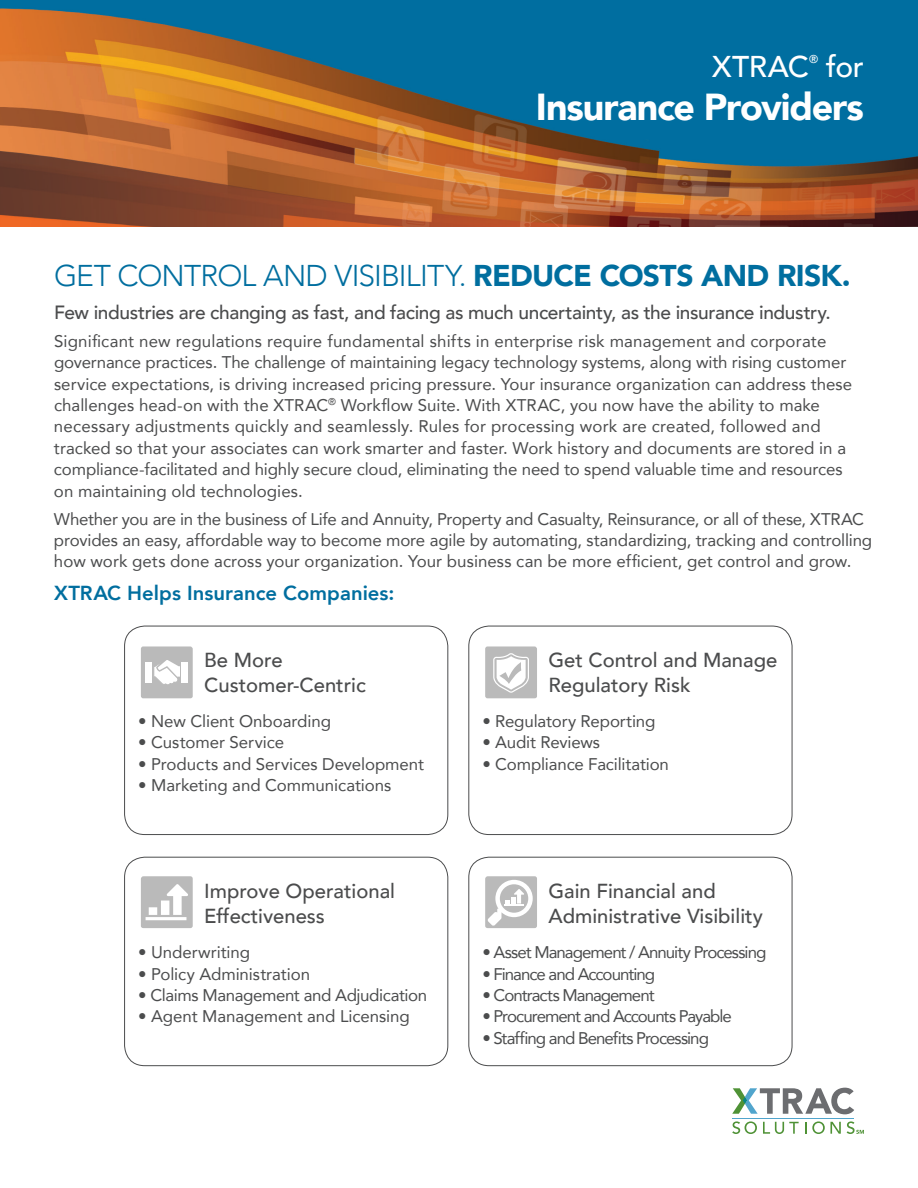
<style>
.page{position:relative;width:918px;height:1188px;background:#fff}
.page>*{position:absolute;margin:0;border:0;box-sizing:border-box;transform-origin:0 0}
.t1{font:900 37.5px "Avenir";letter-spacing:-.03em;color:#fff}
.t2{font:300 30px "Avenir";letter-spacing:-.025em;color:#006e9f}
.t3{font:500 30px "Avenir";letter-spacing:-.015em;color:#fff}
.t4{font:500 20.25px/25.5px "Avenir";color:#4b4c4d}
.t5{font:800 20.25px "Avenir";letter-spacing:.005em;color:#006e9f}
.t6{font:500 19.2px "Avenir";letter-spacing:-.02em;color:#4b4c4d}
.t7{font:16.8px/21.5px "Avenir";letter-spacing:-.005em;color:#4b4c4d}
.t8{font:16.8px "Avenir";letter-spacing:-.06em;color:#4b4c4d}
.t9{font:16.8px "Avenir";letter-spacing:-.025em;color:#4b4c4d}
.t10{font:500 11.4px "Avenir";color:#fff}
.s1{font-weight:900}
</style>
<div class="page">
<img style="left:0;top:0;width:918px;height:226px">
<svg style="left:732px;top:1121px;width:25px;height:13px"></svg>
<svg style="left:763px;top:1122px;width:36px;height:12px"></svg>
<svg style="left:805px;top:1121px;width:36px;height:13px"></svg>
<svg style="left:732px;top:1088px;width:122px;height:26px"></svg>
<hr style="left:732px;top:1118px;width:122px;height:1px;background:#51a5cd">
<svg style="left:847px;top:1121px;width:17px;height:13px"></svg>
<div style="left:468px;top:626px;width:324px;height:209px;border:1px solid #4b4c4d;border-radius:20px"></div>
<div style="left:485px;top:646px;width:52px;height:52px;background:#bababa;border-radius:2px"></div>
<svg style="left:493px;top:653px;width:36px;height:40px"></svg>
<div style="left:124px;top:857px;width:324px;height:209px;border:1px solid #4b4c4d;border-radius:20px"></div>
<svg style="left:141px;top:876px;width:52px;height:52px"></svg>
<div style="left:124px;top:626px;width:324px;height:209px;border:1px solid #4b4c4d;border-radius:20px"></div>
<div style="left:141px;top:646px;width:52px;height:52px;background:#bababa;border-radius:2px"></div>
<div style="left:146px;top:662px;width:6px;height:21px;background:#fff"></div>
<div style="left:181px;top:662px;width:7px;height:21px;background:#fff"></div>
<svg style="left:154px;top:660px;width:26px;height:25px"></svg>
<div style="left:468px;top:857px;width:324px;height:209px;border:1px solid #4b4c4d;border-radius:20px"></div>
<div style="left:485px;top:876px;width:52px;height:52px;background:#bababa;border-radius:2px"></div>
<svg style="left:488px;top:880px;width:45px;height:46px"></svg>
<h2 class="t3" style="left:712px;top:41px;width:98px">XTRAC</h2>
<p class="t10" style="left:809px;top:49px;width:11px">®</p>
<h2 class="t3" style="left:826px;top:41px;width:39px">for</h2>
<h1 class="t1" style="left:536px;top:75px;width:330px">Insurance Providers</h1>
<h2 class="t2" style="left:54px;top:258px;width:798px">GET CONTROL AND VISIBILITY. <span class="s1">REDUCE COSTS AND RISK.</span></h2>
<p class="t6" style="left:54px;top:295px;width:778px">Few industries are changing as fast, and facing as much uncertainty, as the insurance industry.</p>
<p class="t7" style="left:54px;top:330px;width:800px">Significant new regulations require fundamental shifts in enterprise risk management and corporate governance practices. The challenge of maintaining legacy technology systems, along with rising customer service expectations, is driving increased pricing pressure. Your insurance organization can address these challenges head-on with the XTRAC<sup>®</sup> Workflow Suite. With XTRAC, you now have the ability to make necessary adjustments quickly and seamlessly. Rules for processing work are created, followed and tracked so that your associates can work smarter and faster. Work history and documents are stored in a compliance-facilitated and highly secure cloud, eliminating the need to spend valuable time and resources on maintaining old technologies.</p>
<p class="t7" style="left:54px;top:508px;width:820px">Whether you are in the business of Life and Annuity, Property and Casualty, Reinsurance, or all of these, XTRAC provides an easy, affordable way to become more agile by automating, standardizing, tracking and controlling how work gets done across your organization. Your business can be more efficient, get control and grow.</p>
<p class="t5" style="left:54px;top:578px;width:342px">XTRAC Helps Insurance Companies:</p>
<p class="t4" style="left:204px;top:646px;width:163px">Be More<br>Customer-Centric</p>
<p class="t7" style="left:138px;top:710px;width:194px">• New Client Onboarding</p>
<p class="t7" style="left:138px;top:731px;width:148px">• Customer Service</p>
<p class="t7" style="left:138px;top:753px;width:288px">• Products and Services Development</p>
<p class="t7" style="left:138px;top:774px;width:255px">• Marketing and Communications</p>
<p class="t4" style="left:204px;top:877px;width:192px">Improve Operational<br>Effectiveness</p>
<p class="t7" style="left:138px;top:941px;width:114px">• Underwriting</p>
<p class="t7" style="left:138px;top:963px;width:173px">• Policy Administration</p>
<p class="t9" style="left:138px;top:982px;width:291px">• Claims Management and Adjudication</p>
<p class="t7" style="left:138px;top:1005px;width:273px">• Agent Management and Licensing</p>
<p class="t4" style="left:548px;top:646px;width:230px">Get Control and Manage<br>Regulatory Risk</p>
<p class="t7" style="left:482px;top:710px;width:175px">• Regulatory Reporting</p>
<p class="t7" style="left:482px;top:731px;width:119px">• Audit Reviews</p>
<p class="t7" style="left:482px;top:753px;width:188px">• Compliance Facilitation</p>
<p class="t4" style="left:548px;top:877px;width:216px">Gain Financial and<br>Administrative Visibility</p>
<p class="t8" style="left:482px;top:939px;width:285px">• Asset Management / Annuity Processing</p>
<p class="t8" style="left:482px;top:960px;width:174px">• Finance and Accounting</p>
<p class="t8" style="left:482px;top:982px;width:174px">• Contracts Management</p>
<p class="t8" style="left:482px;top:1003px;width:251px">• Procurement and Accounts Payable</p>
<p class="t8" style="left:482px;top:1024px;width:228px">• Staffing and Benefits Processing</p>
</div>
